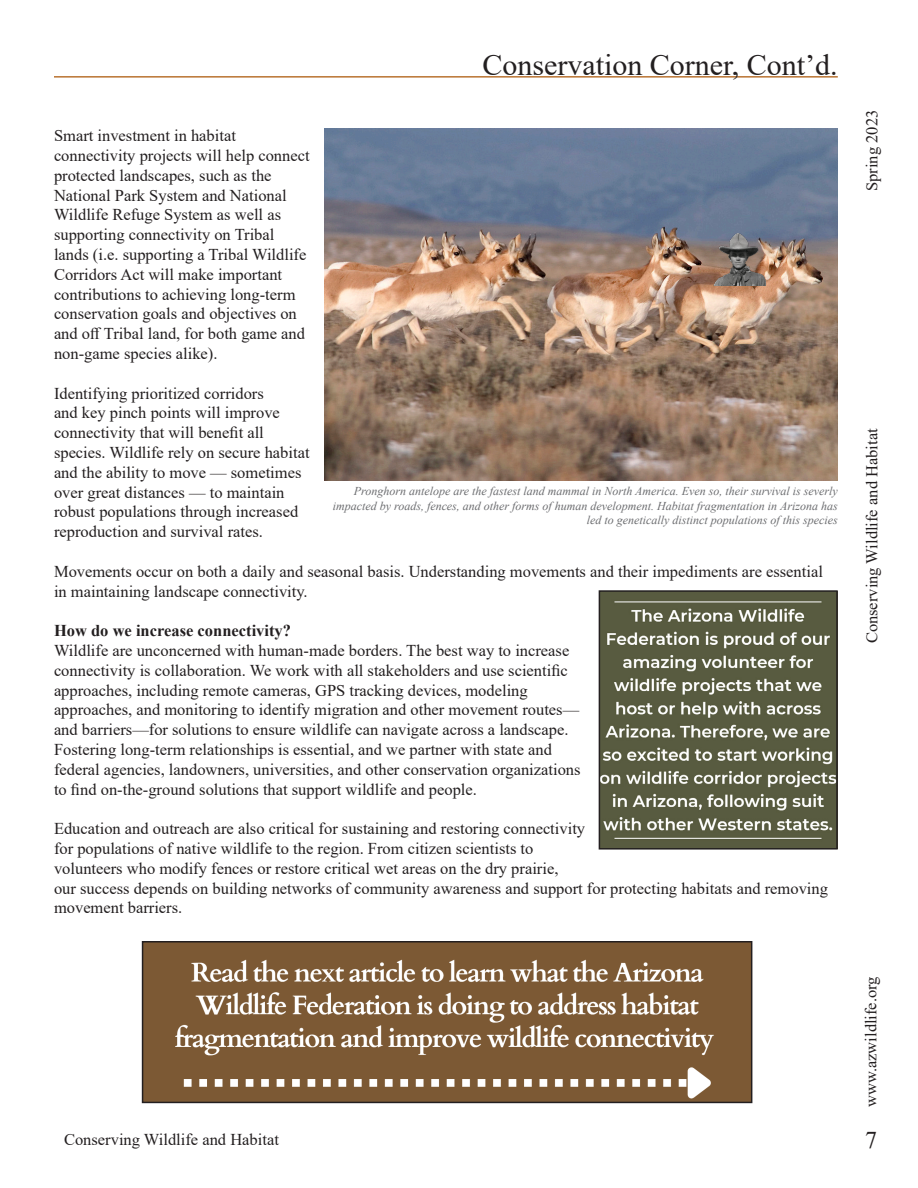
<style>
.page{position:relative;width:918px;height:1188px;background:#fff}
.page>*{position:absolute;margin:0;border:0;box-sizing:border-box;transform-origin:0 0}
.t1{font:30px "Times New Roman";color:#231f20}
.t2{font:24px "Times New Roman";color:#231f20}
.t3{font:16.5px/19.8px "Times New Roman";color:#231f20}
.t4{font:700 16.5px "Times New Roman";color:#231f20}
.t5{font:italic 12px/14.4px "Times New Roman";color:#6c6d70;text-align:right}
</style>
<div class="page">
<hr style="left:54px;top:76px;width:784px;height:2px;background:#b97331">
<img style="left:324px;top:129px;width:514px;height:351px">
<img style="left:145px;top:944px;width:604px;height:156px">
<div style="left:142px;top:941px;width:610px;height:162px;border:2px solid #231f20"></div>
<img style="left:711px;top:233px;width:54px;height:52px">
<img style="left:602px;top:593px;width:233px;height:254px">
<div style="left:599px;top:590px;width:239px;height:260px;border:2px solid #231f20"></div>
<p class="t1" style="left:482px;top:44px;width:357px">Conservation Corner, Cont’d.</p>
<p class="t3" style="left:54px;top:125px;width:257px">Smart investment in habitat connectivity projects will help connect protected landscapes, such as the National Park System and National Wildlife Refuge System as well as supporting connectivity on Tribal lands (i.e. supporting a Tribal Wildlife Corridors Act will make important contributions to achieving long-term conservation goals and objectives on and off Tribal land, for both game and non-game species alike).</p>
<p class="t3" style="left:54px;top:383px;width:257px">Identifying prioritized corridors<br>and key pinch points will improve connectivity that will benefit all species. Wildlife rely on secure habitat and the ability to move — sometimes over great distances — to maintain robust populations through increased reproduction and survival rates.</p>
<p class="t3" style="left:54px;top:561px;width:770px">Movements occur on both a daily and seasonal basis. Understanding movements and their impediments are essential in maintaining landscape connectivity.</p>
<p class="t4" style="left:54px;top:619px;width:239px">How do we increase connectivity?</p>
<p class="t3" style="left:54px;top:640px;width:528px">Wildlife are unconcerned with human-made borders. The best way to increase connectivity is collaboration. We work with all stakeholders and use scientific approaches, including remote cameras, GPS tracking devices, modeling approaches, and monitoring to identify migration and other movement routes— and barriers—for solutions to ensure wildlife can navigate across a landscape.<br>Fostering long-term relationships is essential, and we partner with state and federal agencies, landowners, universities, and other conservation organizations to find on-the-ground solutions that support wildlife and people.</p>
<p class="t3" style="left:54px;top:818px;width:776px">Education and outreach are also critical for sustaining and restoring connectivity<br>for populations of native wildlife to the region. From citizen scientists to<br>volunteers who modify fences or restore critical wet areas on the dry prairie,<br>our success depends on building networks of community awareness and support for protecting habitats and removing movement barriers.</p>
<p class="t5" style="left:333px;top:484px;width:506px">Pronghorn antelope are the fastest land mammal in North America. Even so, their survival is severly impacted by roads, fences, and other forms of human development. Habitat fragmentation in Arizona has led to genetically distinct populations of this species</p>
<p class="t3" style="left:64px;top:1129px;width:216px">Conserving Wildlife and Habitat</p>
<p class="t3" style="left:862px;top:191px;width:83px;rotate:-90deg">Spring 2023</p>
<p class="t3" style="left:862px;top:643px;width:216px;rotate:-90deg">Conserving Wildlife and Habitat</p>
<p class="t3" style="left:861px;top:1107px;width:132px;rotate:-90deg">www.azwildlife.org</p>
<p class="t2" style="left:865px;top:1123px;width:13px">7</p>
</div>
